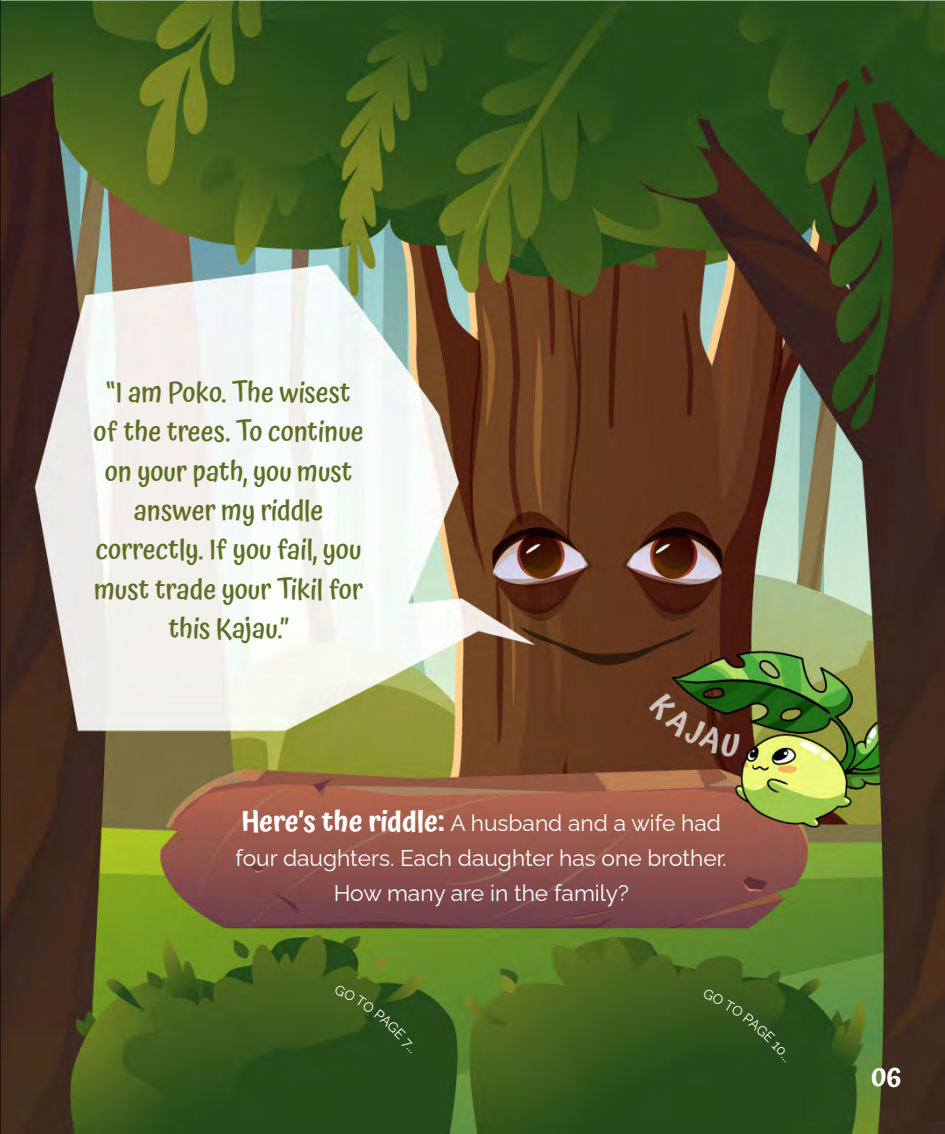
<style>
.page{position:relative;width:945px;height:1134px;background:#fff}
.page>*{position:absolute;margin:0;border:0;box-sizing:border-box;transform-origin:0 0}
.t1{font:500 28px/39.4px "Atma";color:#5b6e23;text-align:center}
.t2{font:600 26.25px "Atma";color:#fff}
.t3{font:100 22.75px/35px "Raleway";color:#fff;text-align:center}
.s1{font-family:"Atma";font-weight:600;font-size:28px}
</style>
<div class="page">
<img style="left:1px;top:0;width:944px;height:1134px">
<hr style="left:0;top:0;width:1px;height:1134px;background:#000">
<svg style="left:334px;top:984px;width:79px;height:69px;background:#31531b"></svg>
<svg style="left:703px;top:988px;width:84px;height:75px;background:#2f521b"></svg>
<p class="t1" style="left:94px;top:374px;width:272px">“I am Poko. The wisest of the trees. To continue on your path, you must answer my riddle correctly. If you fail, you must trade your Tikil for this Kajau.”</p>
<p class="t3" style="left:236px;top:803px;width:493px"><span class="s1">Here’s the riddle:</span> A husband and a wife had four daughters. Each daughter has one brother.<br>How many are in the family?</p>
<p class="t2" style="left:871px;top:1058px;width:32px">06</p>
</div>
